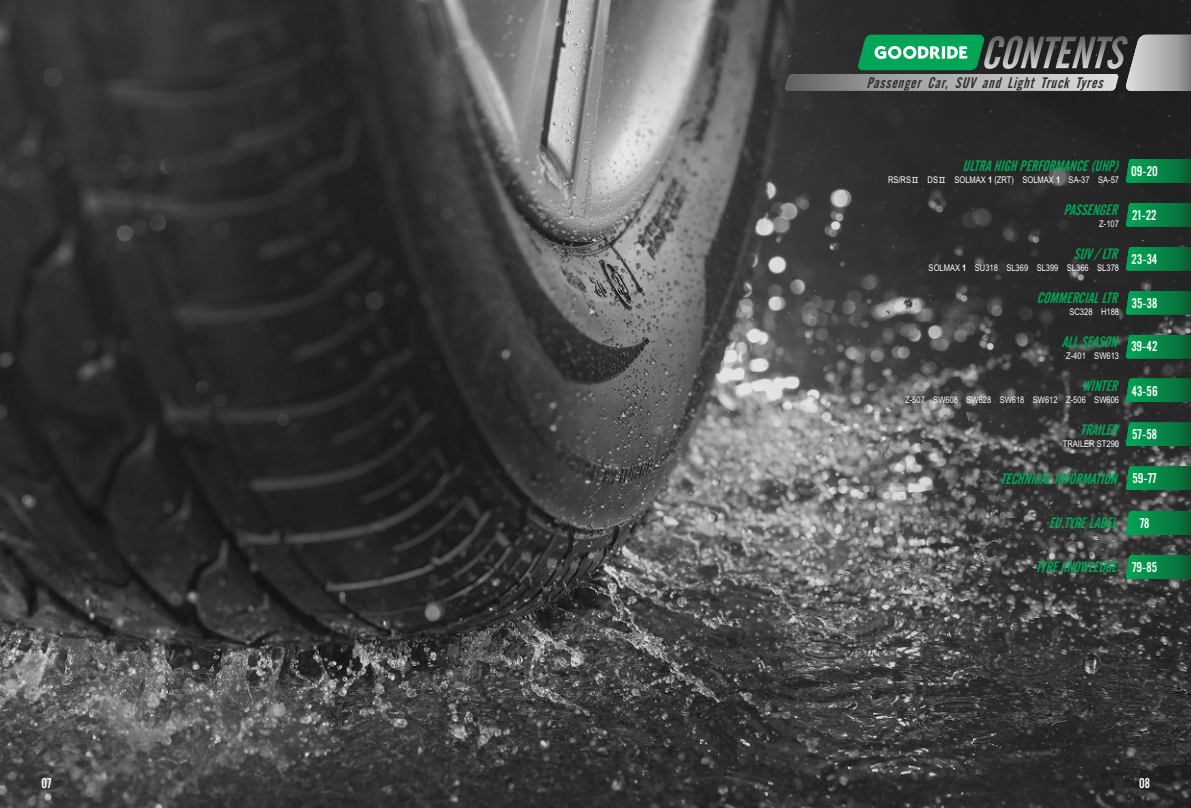
<style>
.page{position:relative;width:1191px;height:808px;background:#fff}
.page>*{position:absolute;margin:0;border:0;box-sizing:border-box;transform-origin:0 0}
.t1{font:italic 15.2px "Alternate Gothic No 2 BT";color:#332c2b}
.t2{font:italic 15px "Alternate Gothic No 2 BT";color:#00a556}
.t3{font:14px "Alternate Gothic No 2 BT";color:#fefefe}
.t4{font:9.2px "Arial Narrow";color:#fefefe}
.s1{font-family:"Microsoft Ya Hei";font-size:8px}
.s2{font-weight:700}
</style>
<div class="page">
<img style="left:0;top:0;width:1191px;height:808px">
<hr style="left:1190px;top:35px;width:1px;height:56px;background:#797878">
<hr style="left:1189px;top:35px;width:1px;height:56px;background:#7c7b7b">
<hr style="left:1188px;top:35px;width:1px;height:56px;background:#7f7e7e">
<hr style="left:1187px;top:35px;width:1px;height:56px;background:#828181">
<hr style="left:1186px;top:35px;width:1px;height:56px;background:#858383">
<hr style="left:1185px;top:35px;width:1px;height:56px;background:#888787">
<hr style="left:1184px;top:35px;width:1px;height:56px;background:#8a8989">
<hr style="left:1183px;top:35px;width:1px;height:56px;background:#8e8d8d">
<hr style="left:1182px;top:35px;width:1px;height:56px;background:#908f8f">
<hr style="left:1181px;top:35px;width:1px;height:56px;background:#939393">
<hr style="left:1180px;top:35px;width:1px;height:56px;background:#969595">
<hr style="left:1179px;top:35px;width:1px;height:56px;background:#999898">
<hr style="left:1178px;top:35px;width:1px;height:56px;background:#9b9b9b">
<hr style="left:1177px;top:35px;width:1px;height:56px;background:#9e9e9e">
<hr style="left:1176px;top:35px;width:1px;height:56px;background:#9f9f9f">
<hr style="left:1175px;top:35px;width:1px;height:56px;background:#a0a0a0">
<hr style="left:1174px;top:35px;width:1px;height:56px;background:#a2a1a1">
<hr style="left:1173px;top:35px;width:1px;height:56px;background:#a3a3a3">
<hr style="left:1172px;top:35px;width:1px;height:56px;background:#a4a4a4">
<hr style="left:1171px;top:35px;width:1px;height:56px;background:#a5a5a5">
<hr style="left:1170px;top:35px;width:1px;height:56px;background:#a6a6a6">
<hr style="left:1169px;top:35px;width:1px;height:56px;background:#a8a8a8">
<hr style="left:1168px;top:35px;width:1px;height:56px;background:#a9a9a9">
<hr style="left:1167px;top:35px;width:1px;height:56px;background:#aaa">
<hr style="left:1166px;top:35px;width:1px;height:56px;background:#ababab">
<hr style="left:1165px;top:35px;width:1px;height:56px;background:#acacac">
<hr style="left:1164px;top:35px;width:1px;height:56px;background:#aeaeae">
<hr style="left:1163px;top:35px;width:1px;height:56px;background:#afafaf">
<hr style="left:1162px;top:35px;width:1px;height:56px;background:#b0b0b0">
<hr style="left:1161px;top:35px;width:1px;height:56px;background:#b1b1b1">
<hr style="left:1160px;top:35px;width:1px;height:56px;background:#b3b3b3">
<hr style="left:1159px;top:35px;width:1px;height:56px;background:#b4b4b4">
<hr style="left:1158px;top:35px;width:1px;height:56px;background:#b5b5b5">
<hr style="left:1157px;top:35px;width:1px;height:56px;background:#b6b6b6">
<hr style="left:1156px;top:35px;width:1px;height:56px;background:#b8b8b8">
<hr style="left:1155px;top:35px;width:1px;height:56px;background:#b9b9b9">
<hr style="left:1154px;top:35px;width:1px;height:56px;background:#bababa">
<hr style="left:1153px;top:35px;width:1px;height:56px;background:#bbb">
<hr style="left:1152px;top:35px;width:1px;height:56px;background:#bcbdbd">
<hr style="left:1151px;top:35px;width:1px;height:56px;background:#bebebe">
<hr style="left:1150px;top:35px;width:1px;height:56px;background:#bfbfbf">
<hr style="left:1149px;top:35px;width:1px;height:56px;background:#c0c0c0">
<hr style="left:1148px;top:35px;width:1px;height:56px;background:#c1c2c2">
<hr style="left:1147px;top:35px;width:1px;height:56px;background:#c2c3c3">
<hr style="left:1146px;top:35px;width:1px;height:56px;background:#c4c4c4">
<hr style="left:1145px;top:35px;width:1px;height:56px;background:#c5c5c5">
<hr style="left:1144px;top:35px;width:1px;height:56px;background:#c6c7c7">
<hr style="left:1143px;top:35px;width:1px;height:56px;background:#c7c8c8">
<hr style="left:1142px;top:35px;width:1px;height:56px;background:#c9c9c9">
<hr style="left:1141px;top:35px;width:1px;height:56px;background:#cacaca">
<hr style="left:1140px;top:35px;width:1px;height:56px;background:#cbcccc">
<hr style="left:1139px;top:35px;width:1px;height:56px;background:#cccdcd">
<hr style="left:1138px;top:35px;width:1px;height:56px;background:#cecece">
<hr style="left:1137px;top:35px;width:1px;height:56px;background:#cfcfcf">
<hr style="left:1136px;top:35px;width:1px;height:56px;background:#d0d1d1">
<hr style="left:1135px;top:35px;width:1px;height:56px;background:#d1d2d2">
<hr style="left:1134px;top:35px;width:1px;height:56px;background:#d3d3d3">
<hr style="left:1133px;top:35px;width:1px;height:56px;background:#d4d4d4">
<hr style="left:1132px;top:35px;width:1px;height:56px;background:#d5d5d5">
<hr style="left:1131px;top:35px;width:1px;height:56px;background:#d6d7d7">
<hr style="left:1130px;top:35px;width:1px;height:56px;background:#d7d8d8">
<hr style="left:1129px;top:35px;width:1px;height:56px;background:#d8d9d9">
<hr style="left:1128px;top:35px;width:1px;height:56px;background:#dadada">
<svg style="left:784px;top:35px;width:344px;height:56px"></svg>
<svg style="left:1125px;top:159px;width:66px;height:24px"></svg>
<svg style="left:1125px;top:203px;width:66px;height:24px"></svg>
<svg style="left:1125px;top:247px;width:66px;height:23px"></svg>
<svg style="left:1125px;top:291px;width:66px;height:23px"></svg>
<svg style="left:1125px;top:335px;width:66px;height:23px"></svg>
<svg style="left:1125px;top:379px;width:66px;height:23px"></svg>
<svg style="left:1125px;top:422px;width:66px;height:24px"></svg>
<svg style="left:1125px;top:466px;width:66px;height:24px"></svg>
<svg style="left:1125px;top:511px;width:66px;height:24px"></svg>
<svg style="left:1125px;top:555px;width:66px;height:24px"></svg>
<h1 class="t1" style="left:866px;top:76px;width:241px">Passenger Car, SUV and Light Truck Tyres</h1>
<h2 class="t2" style="left:962px;top:160px;width:161px">ULTRAHIGHPERFORMANCE(UHP)</h2>
<h2 class="t2" style="left:1063px;top:204px;width:59px">PASSENGER</h2>
<h2 class="t2" style="left:1073px;top:248px;width:49px">SUV/ LTR</h2>
<h2 class="t2" style="left:1036px;top:292px;width:86px">COMMERCIALLTR</h2>
<h2 class="t2" style="left:1061px;top:335px;width:61px">ALLSEASON</h2>
<p class="t4" style="left:888px;top:176px;width:232px">RS/RS<span class="s1">Ⅱ</span> DS<span class="s1">Ⅱ</span> SOLMAX <span class="s2">1</span> (ZRT) SOLMAX <span class="s2">1</span> SA-37 SA-57</p>
<p class="t4" style="left:1099px;top:220px;width:21px">Z-107</p>
<p class="t4" style="left:928px;top:264px;width:192px">SOLMAX <span class="s2">1</span> SU318 SL369 SL399 SL366 SL378</p>
<p class="t4" style="left:1069px;top:308px;width:51px">SC328 H188</p>
<p class="t4" style="left:1066px;top:352px;width:54px">Z-401 SW613</p>
<p class="t4" style="left:905px;top:396px;width:215px">Z-507 SW608 SW628 SW618 SW612 Z-506 SW606</p>
<p class="t4" style="left:1062px;top:440px;width:58px">TRAILER ST290</p>
<h2 class="t2" style="left:1082px;top:379px;width:40px">WINTER</h2>
<h2 class="t2" style="left:1080px;top:423px;width:42px">TRAILER</h2>
<h2 class="t2" style="left:1000px;top:472px;width:122px">TECHNICALINFORMATION</h2>
<h2 class="t2" style="left:1048px;top:517px;width:73px">EUTYRELABEL</h2>
<h2 class="t2" style="left:1035px;top:561px;width:87px">TYREKNOWLEDGE</h2>
<h3 class="t3" style="left:1131px;top:165px;width:28px">09-20</h3>
<h3 class="t3" style="left:1132px;top:209px;width:26px">21-22</h3>
<h3 class="t3" style="left:1131px;top:253px;width:27px">23-34</h3>
<h3 class="t3" style="left:1131px;top:297px;width:27px">35-38</h3>
<h3 class="t3" style="left:1131px;top:341px;width:28px">39-42</h3>
<h3 class="t3" style="left:1131px;top:385px;width:28px">43-56</h3>
<h3 class="t3" style="left:1132px;top:429px;width:26px">57-58</h3>
<h3 class="t3" style="left:1132px;top:473px;width:26px">59-77</h3>
<h3 class="t3" style="left:1139px;top:517px;width:11px">78</h3>
<h3 class="t3" style="left:1132px;top:561px;width:27px">79-85</h3>
<h3 class="t3" style="left:41px;top:777px;width:12px">07</h3>
<h3 class="t3" style="left:1139px;top:777px;width:12px">08</h3>
</div>
